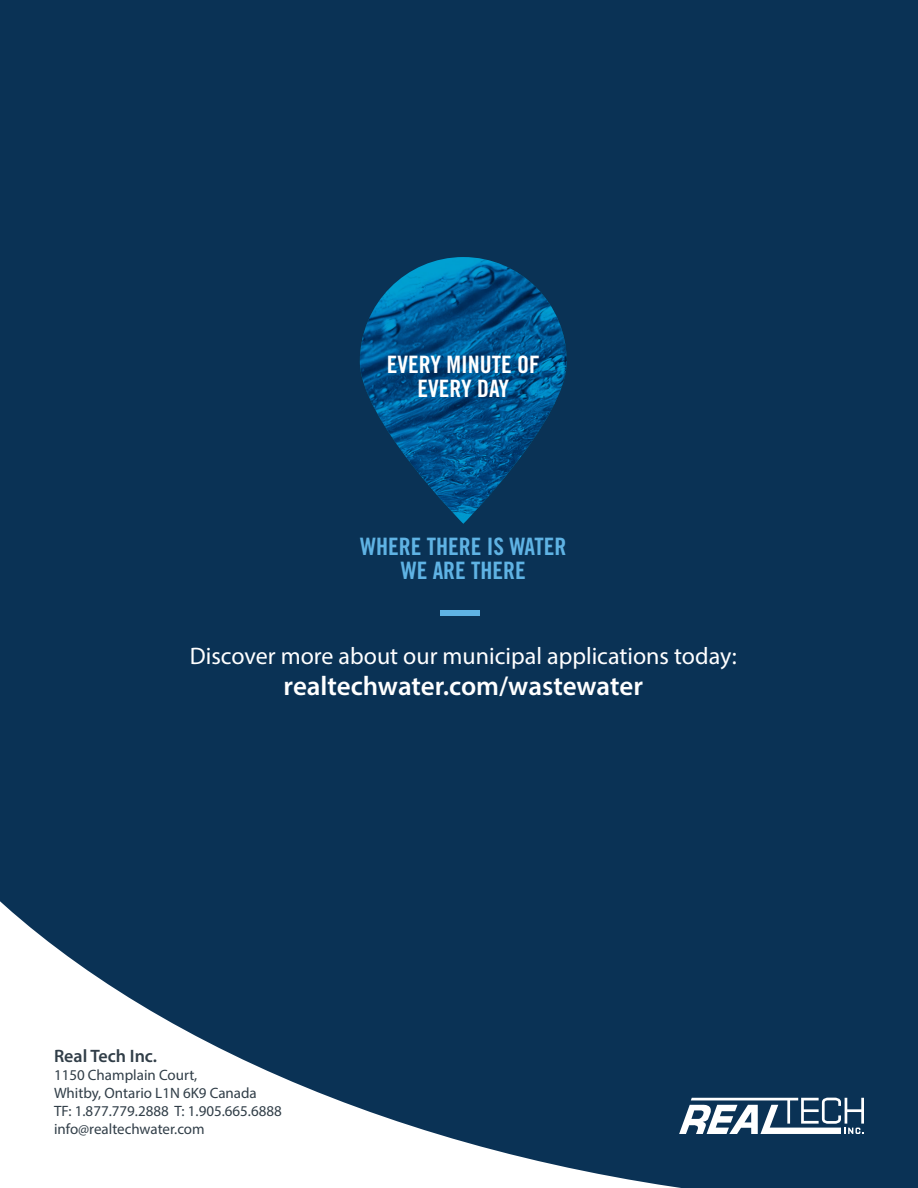
<style>
.page{position:relative;width:918px;height:1188px;background:#0a3255}
.page>*{position:absolute;margin:0;border:0;box-sizing:border-box;transform-origin:0 0}
.t1{font:600 27px "Myriad Pro";letter-spacing:-.005em;color:#fff}
.t2{font:24px "Myriad Pro";color:#fff}
.t3{font:24px/24px "Trade Gothic LT Std Bd Cn 20";color:#5fb3e4;text-align:center}
.t4{font:24px/24px "Trade Gothic LT Std Bd Cn 20";color:#fff;text-align:center}
.t5{font:600 18px "Myriad Pro";color:#313e48}
.t6{font:15px/18px "Myriad Pro";color:#313e48}
</style>
<div class="page">
<svg style="left:800px;top:1098px;width:64px;height:36px"></svg>
<svg style="left:0;top:901px;width:800px;height:287px"></svg>
<div style="left:440px;top:610px;width:40px;height:6px;background:#5fb3e4"></div>
<img style="left:360px;top:257px;width:207px;height:267px">
<h2 class="t4" style="left:387px;top:353px;width:154px">EVERY MINUTE OF<br>EVERY DAY</h2>
<h2 class="t3" style="left:360px;top:534px;width:208px">WHERE THERE IS WATER<br>WE ARE THERE</h2>
<h2 class="t2" style="left:190px;top:641px;width:549px">Discover more about our municipal applications today:</h2>
<h1 class="t1" style="left:284px;top:669px;width:361px">realtechwater.com/wastewater</h1>
<p class="t5" style="left:54px;top:1045px;width:105px">Real Tech Inc.</p>
<p class="t6" style="left:54px;top:1066px;width:229px">1150 Champlain Court,<br>Whitby, Ontario L1N 6K9 Canada<br>TF: 1.877.779.2888 T: 1.905.665.6888 info@realtechwater.com</p>
</div>
